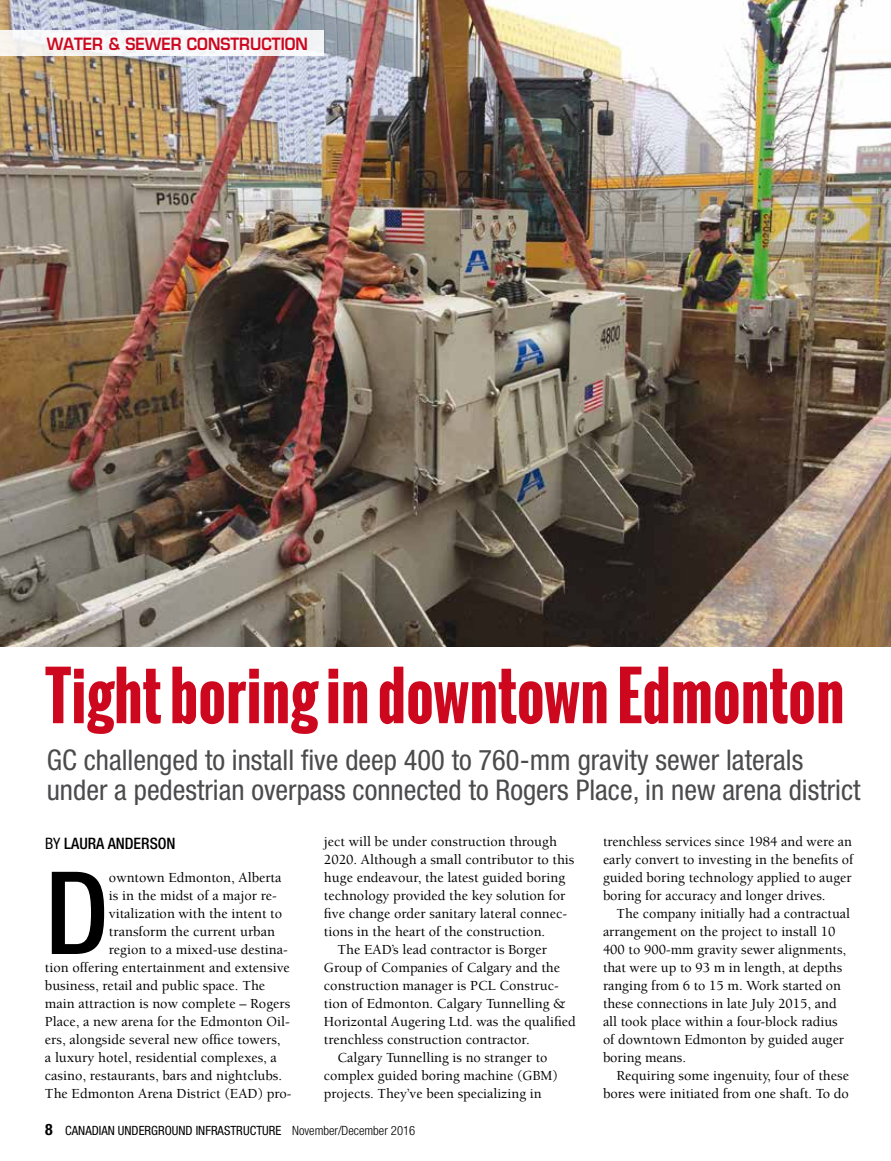
<style>
.page{position:relative;width:891px;height:1161px;background:#fff}
.page>*{position:absolute;margin:0;border:0;box-sizing:border-box;transform-origin:0 0}
.t1{font:500 condensed 115.05px "Helvetica Neue";color:#000}
.t2{font:700 64.35px "Oswald";color:#cd071e;scale:.91 1}
.t3{font:condensed 28.5px/30px "Helvetica Neue";color:#4b4b4d}
.t4{font:16.5px "Square 721 Dm";color:#cd071e;scale:.91 1}
.t5{font:500 condensed 15.75px "Helvetica Neue";color:#000}
.t6{font:500 14.25px/18px "Berkeley";color:#000;text-align:justify}
.t7{font:condensed 12.75px "Helvetica Neue";color:#000}
.s1{font-weight:400}
.s2{font-weight:700;font-size:15.75px}
.s3{font-weight:300}
</style>
<div class="page">
<img style="left:0;top:0;width:891px;height:646px">
<div style="left:0;top:31px;width:324px;height:25px;background:linear-gradient(to right,#f6f6f5,#f5f5f8)"></div>
<p class="t4" style="left:47px;top:34px;width:288px">WATER &amp; SEWER CONSTRUCTION</p>
<h2 class="t2" style="left:45px;top:648px;width:880px">Tight boring in downtown Edmonton</h2>
<h3 class="t3" style="left:47px;top:745px;width:815px">GC challenged to install five deep 400 to 760-mm gravity sewer laterals under a pedestrian overpass connected to Rogers Place, in new arena district</h3>
<p class="t5" style="left:45px;top:834px;width:73px"><span class="s1">By</span> LAURA ANDER</p>
<p class="t5" style="left:150px;top:834px;width:18px">SON</p>
<p class="t6" style="left:324px;top:833px;width:235px">ject will be under construction through</p>
<p class="t6" style="left:324px;top:851px;width:252px">2020. Although a small contributor to this</p>
<p class="t6" style="left:324px;top:869px;width:243px">huge endeavour, the latest guided boring</p>
<p class="t6" style="left:324px;top:887px;width:243px">technology provided the key solution for</p>
<p class="t6" style="left:324px;top:905px;width:245px">five change order sanitary lateral connec-</p>
<p class="t6" style="left:324px;top:923px;width:223px">tions in the heart of the construction.</p>
<p class="t6" style="left:337px;top:941px;width:211px">The EAD’s lead contractor is Borger</p>
<p class="t6" style="left:324px;top:959px;width:238px">Group of Companies of Calgary and the</p>
<p class="t6" style="left:324px;top:977px;width:236px">construction manager is PCL Construc-</p>
<p class="t6" style="left:324px;top:995px;width:243px">tion of Edmonton. Calgary Tunnelling &amp;</p>
<p class="t6" style="left:324px;top:1013px;width:253px">Horizontal Augering Ltd. was the qualified</p>
<p class="t6" style="left:324px;top:1031px;width:207px">trenchless construction contractor.</p>
<p class="t6" style="left:338px;top:1049px;width:211px">Calgary Tunnelling is no stranger to</p>
<p class="t6" style="left:324px;top:1067px;width:235px">complex guided boring machine (GBM)</p>
<p class="t6" style="left:324px;top:1085px;width:219px">projects. They’ve been specializing in</p>
<p class="t6" style="left:603px;top:833px;width:252px">trenchless services since 1984 and were an early convert to investing in the benefits of guided boring technology applied to auger boring for accuracy and longer drives.</p>
<p class="t6" style="left:603px;top:905px;width:249px;text-align:left;text-indent:14px">The company initially had a contractual arrangement on the project to install 10<br>400 to 900-mm gravity sewer alignments, that were up to 93 m in length, at depths ranging from 6 to 15 m. Work started on these connections in late July 2015, and all took place within a four-block radius of downtown Edmonton by guided auger boring means.</p>
<p class="t6" style="left:603px;top:1067px;width:248px;text-align:right">Requiring some ingenuity, four of these bores were initiated from one shaft. To do</p>
<h1 class="t1" style="left:45px;top:845px;width:65px">D</h1>
<p class="t6" style="left:109px;top:869px;width:174px">owntown Edmonton, Alberta</p>
<p class="t6" style="left:109px;top:887px;width:169px">is in the midst of a major re-</p>
<p class="t6" style="left:109px;top:905px;width:175px">vitalization with the intent to</p>
<p class="t6" style="left:109px;top:923px;width:167px">transform the current urban</p>
<p class="t6" style="left:109px;top:941px;width:180px">region to a mixed-use destina-</p>
<p class="t6" style="left:45px;top:959px;width:246px">tion offering entertainment and extensive</p>
<p class="t6" style="left:45px;top:977px;width:222px">business, retail and public space. The</p>
<p class="t6" style="left:45px;top:995px;width:247px">main attraction is now complete – Rogers</p>
<p class="t6" style="left:45px;top:1013px;width:246px">Place, a new arena for the Edmonton Oil-</p>
<p class="t6" style="left:45px;top:1031px;width:237px">ers, alongside several new office towers,</p>
<p class="t6" style="left:45px;top:1049px;width:233px">a luxury hotel, residential complexes, a</p>
<p class="t6" style="left:45px;top:1067px;width:239px">casino, restaurants, bars and nightclubs.</p>
<p class="t6" style="left:45px;top:1085px;width:248px">The Edmonton Arena District (EAD) pro-</p>
<p class="t7" style="left:45px;top:1123px;width:372px"><span class="s2">8</span> CANADIAN UNDERGROUND INFRASTRUCTURE <span class="s3">November/December 2016</span></p>
</div>
